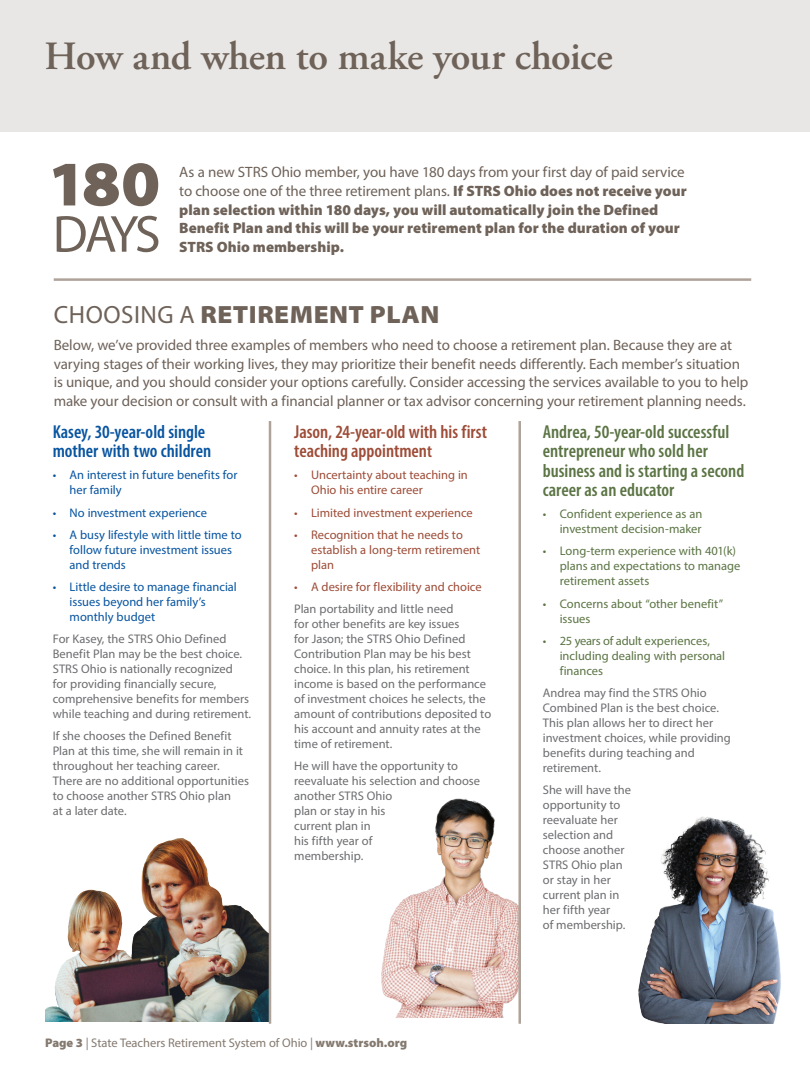
<style>
.page{position:relative;width:810px;height:1080px;background:#fff}
.page>*{position:absolute;margin:0;border:0;box-sizing:border-box;transform-origin:0 0}
.t1{font:900 semi-expanded 64px "Myriad Pro";color:#6e6259}
.t2{font:52.5px "Myriad Pro";color:#6e6259}
.t3{font:600 40px "Adobe Garamond Pro";letter-spacing:-.005em;color:#6e6259}
.t4{font:900 semi-expanded 25px "Myriad Pro";letter-spacing:.02em;color:#6e6259}
.t5{font:600 condensed 18.75px/19.4px "Myriad Pro";color:#5b7444}
.t6{font:600 condensed 18.75px/19.4px "Myriad Pro";color:#9d4c37}
.t7{font:600 condensed 18.75px/19.4px "Myriad Pro";color:#0754a0}
.t8{font:15px/18.8px "Myriad Pro";letter-spacing:-.01em;color:#6e6259}
.t9{font:900 15px/18.8px "Myriad Pro";color:#6e6259}
.t10{font:12.5px/15px "Myriad Pro";color:#6c6d70}
.t11{font:12.5px/15px "Myriad Pro";color:#5b7444}
.t12{font:12.5px/15px "Myriad Pro";color:#0754a0}
.t13{font:12.5px/15px "Myriad Pro";color:#9d4c37}
.t14{font:12.5px "Myriad Pro";color:#84796f}
.s1{font-weight:400}
.s2{font-weight:400;font-stretch:normal}
.s3{font-size:17.5px}
.s4{font-weight:900}
</style>
<div class="page">
<div style="left:0;top:0;width:810px;height:131px;background:#e9e7e5"></div>
<img style="left:381px;top:798px;width:137px;height:220px">
<img style="left:45px;top:838px;width:224px;height:184px">
<img style="left:638px;top:817px;width:143px;height:207px">
<hr style="left:269px;top:421px;width:2px;height:603px;background:#aea299">
<hr style="left:518px;top:421px;width:3px;height:603px;background:#aea299">
<hr style="left:54px;top:278px;width:697px;height:3px;background:#aea299">
<h3 class="t3" style="left:45px;top:33px;width:570px">How and when to make your choice</h3>
<h1 class="t1" style="left:47px;top:140px;width:115px">180</h1>
<h2 class="t2" style="left:53px;top:202px;width:109px">DAYS</h2>
<p class="t9" style="left:179px;top:162px;width:509px"><span class="s1">As a new STRS Ohio member, you have 180 days from your first day of paid service to choose one of the three retirement plans.</span> If STRS Ohio does not receive your plan selection within 180 days, you will automatically join the Defined Benefit Plan and this will be your retirement plan for the duration of your STRS Ohio membership.</p>
<h3 class="t4" style="left:54px;top:298px;width:387px"><span class="s2">CHOOSING A</span> RETIREMENT PLAN</h3>
<p class="t8" style="left:54px;top:335px;width:696px">Below, we’ve provided three examples of members who need to choose a retirement plan. Because they are at varying stages of their working lives, they may prioritize their benefit needs differently. Each member’s situation is unique, and you should consider your options carefully. Consider accessing the services available to you to help make your decision or consult with a financial planner or tax advisor concerning your retirement planning needs.</p>
<h3 class="t7" style="left:53px;top:422px;width:160px">Kasey, 30-year-old single mother with two children</h3>
<p class="t12" style="left:70px;top:468px;width:169px;text-indent:-17px">• An interest in future benefits for her family</p>
<p class="t12" style="left:53px;top:505px;width:156px">• No investment experience</p>
<p class="t12" style="left:70px;top:527px;width:173px;text-indent:-17px">• A busy lifestyle with little time to follow future investment issues and trends</p>
<p class="t12" style="left:70px;top:579px;width:169px;text-indent:-17px">• Little desire to manage financial issues beyond her family’s monthly budget</p>
<p class="t10" style="left:53px;top:631px;width:200px">For Kasey, the STRS Ohio Defined Benefit Plan may be the best choice.<br>STRS Ohio is nationally recognized<br>for providing financially secure, comprehensive benefits for members while teaching and during retirement.</p>
<p class="t10" style="left:53px;top:729px;width:198px">If she chooses the Defined Benefit<br>Plan at this time, she will remain in it throughout her teaching career.<br>There are no additional opportunities to choose another STRS Ohio plan<br>at a later date.</p>
<h3 class="t6" style="left:294px;top:422px;width:194px">Jason, 24-year-old with his first teaching appointmen<span class="s3">t</span></h3>
<p class="t13" style="left:311px;top:468px;width:158px;text-indent:-17px">• Uncertainty about teaching in<br>Ohio his entire career</p>
<p class="t13" style="left:294px;top:505px;width:180px">• Limited investment experience</p>
<p class="t13" style="left:311px;top:527px;width:171px;text-indent:-17px">• Recognition that he needs to establish a long-term retirement plan</p>
<p class="t13" style="left:294px;top:579px;width:189px">• A desire for flexibility and choice</p>
<p class="t10" style="left:294px;top:601px;width:198px">Plan portability and little need<br>for other benefits are key issues<br>for Jason; the STRS Ohio Defined Contribution Plan may be his best choice. In this plan, his retirement income is based on the performance of investment choices he selects, the amount of contributions deposited to his account and annuity rates at the time of retirement.</p>
<p class="t10" style="left:294px;top:759px;width:188px">He will have the opportunity to reevaluate his selection and choose another STRS Ohio<br>plan or stay in his<br>current plan in<br>his fifth year of<br>membership.</p>
<p class="t14" style="left:45px;top:1036px;width:364px"><span class="s4">Page 3</span> | State Teachers Retirement System of Ohio | <span class="s4">www.strsoh.org</span></p>
<h3 class="t5" style="left:543px;top:422px;width:203px">Andrea, 50-year-old successful entrepreneur who sold her business and is starting a second career as an educator</h3>
<p class="t11" style="left:543px;top:506px;width:161px;text-align:right">• Confident experience as an investment decision-maker</p>
<p class="t11" style="left:560px;top:544px;width:182px;text-indent:-17px">• Long-term experience with 401(k) plans and expectations to manage retirement assets</p>
<p class="t11" style="left:560px;top:596px;width:165px;text-indent:-17px">• Concerns about “other benefit” issues</p>
<p class="t11" style="left:560px;top:633px;width:167px;text-indent:-17px">• 25 years of adult experiences, including dealing with personal finances</p>
<p class="t10" style="left:543px;top:685px;width:190px">Andrea may find the STRS Ohio<br>Combined Plan is the best choice.<br>This plan allows her to direct her investment choices, while providing benefits during teaching and retirement.</p>
<p class="t10" style="left:543px;top:782px;width:90px">She will have the opportunity to reevaluate her selection and choose another<br>STRS Ohio plan or stay in her current plan in her fifth year<br>of membership.</p>
</div>
